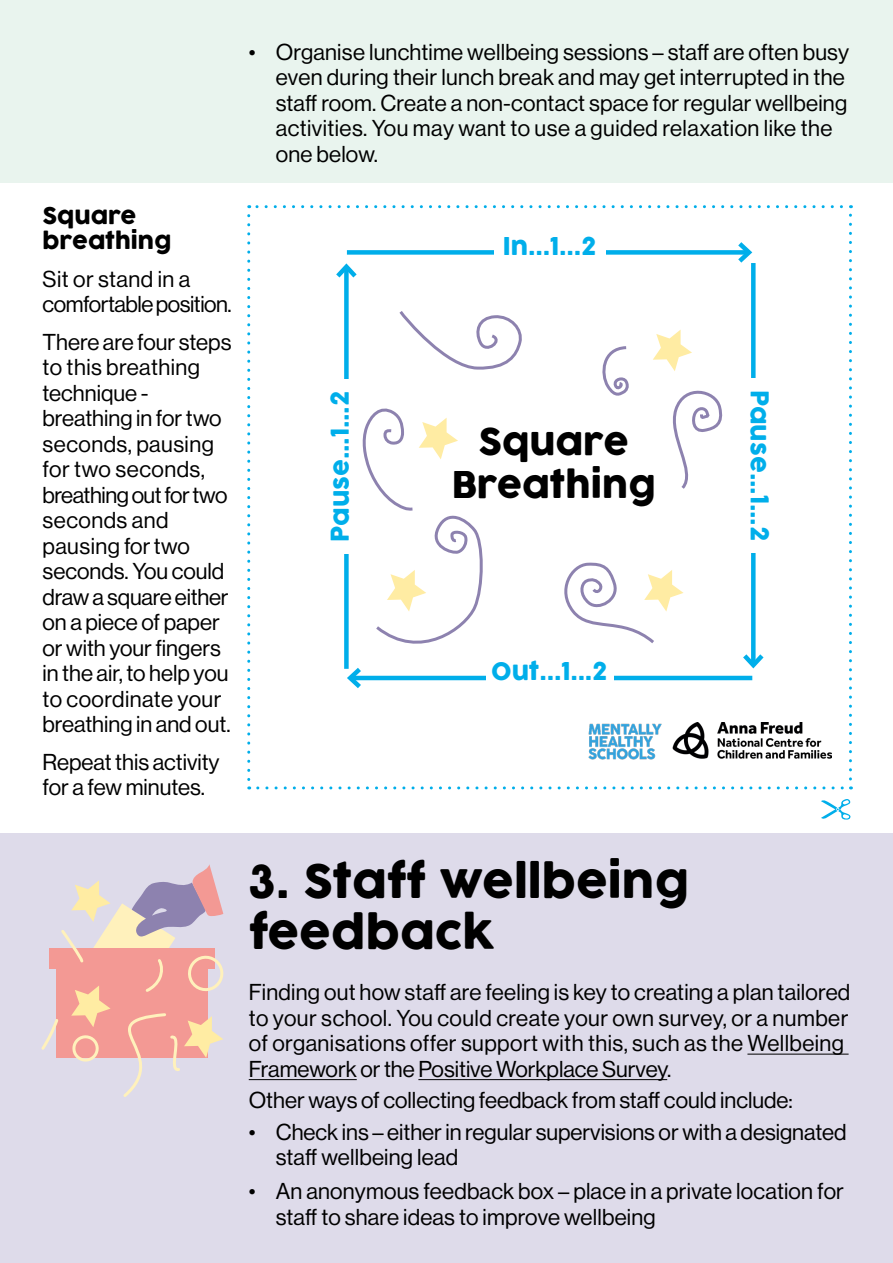
<style>
.page{position:relative;width:893px;height:1263px;background:#fff}
.page>*{position:absolute;margin:0;border:0;box-sizing:border-box;transform-origin:0 0}
.t1{font:45px/51px "Cocogoose";color:#000}
.t2{font:36px/43.2px "Cocogoose";color:#000;text-align:center}
.t3{font:24px "Cocogoose";color:#00aeea}
.t4{font:22.5px/25.5px "N Haas Grotesk DS Pro 55 Rg";letter-spacing:.01em;color:#000}
.t5{font:22.5px/25.5px "N Haas Grotesk DS Pro 55 Rg";letter-spacing:-.02em;color:#000}
.t6{font:22.5px/25.5px "Cocogoose";color:#000}
</style>
<div class="page">
<div style="left:0;top:833px;width:893px;height:430px;background:#dedbea"></div>
<div style="left:0;top:0;width:893px;height:183px;background:#e9f4ee"></div>
<hr style="left:747px;top:1054px;width:102px;height:1px;background:#000">
<hr style="left:249px;top:1079px;width:108px;height:1px;background:#000">
<hr style="left:418px;top:1079px;width:249px;height:1px;background:#000">
<svg style="left:247px;top:216px;width:3px;height:573px"></svg>
<svg style="left:258px;top:786px;width:593px;height:3px"></svg>
<svg style="left:849px;top:205px;width:3px;height:574px"></svg>
<svg style="left:249px;top:205px;width:592px;height:3px"></svg>
<img style="left:588px;top:722px;width:243px;height:38px">
<div style="left:347px;top:250px;width:402px;height:5px;background:#00aeea"></div>
<svg style="left:733px;top:242px;width:20px;height:21px"></svg>
<div style="left:494px;top:235px;width:112px;height:29px;background:#fff"></div>
<div style="left:751px;top:263px;width:5px;height:402px;background:#00aeea"></div>
<svg style="left:743px;top:649px;width:21px;height:20px"></svg>
<div style="left:742px;top:379px;width:29px;height:174px;background:#fff"></div>
<hr style="left:350px;top:676px;width:402px;height:4px;background:#00aeea">
<div style="left:486px;top:661px;width:127px;height:28px;background:#fff"></div>
<div style="left:344px;top:267px;width:5px;height:402px;background:#00aeea"></div>
<svg style="left:336px;top:263px;width:21px;height:19px"></svg>
<div style="left:329px;top:379px;width:29px;height:174px;background:#fff"></div>
<svg style="left:41px;top:864px;width:183px;height:233px"></svg>
<svg style="left:653px;top:330px;width:39px;height:41px"></svg>
<svg style="left:399px;top:311px;width:123px;height:59px"></svg>
<svg style="left:602px;top:346px;width:27px;height:50px"></svg>
<svg style="left:564px;top:562px;width:119px;height:81px"></svg>
<svg style="left:673px;top:390px;width:50px;height:99px"></svg>
<svg style="left:344px;top:408px;width:142px;height:281px"></svg>
<svg style="left:821px;top:799px;width:30px;height:21px"></svg>
<p class="t6" style="left:43px;top:204px;width:130px">Square breathing</p>
<p class="t5" style="left:43px;top:266px;width:191px">Sit or stand in a comfortable position.</p>
<p class="t4" style="left:43px;top:329px;width:190px">There are four steps to this breathing technique - breathing in for two seconds, pausing for two seconds, breathing out for two seconds and pausing for two seconds. You could draw a square either on a piece of paper or with your fingers in the air, to help you to coordinate your breathing in and out.</p>
<p class="t4" style="left:43px;top:749px;width:179px">Repeat this activity for a few minutes.</p>
<p class="t4" style="left:276px;top:39px;width:575px;text-indent:-27px">• Organise lunchtime wellbeing sessions – staff are often busy even during their lunch break and may get interrupted in the staff room. Create a non-contact space for regular wellbeing activities. You may want to use a guided relaxation like the one below.</p>
<p class="t3" style="left:323px;top:542px;width:152px;rotate:-90deg">Pause...1...2</p>
<p class="t3" style="left:502px;top:229px;width:96px">In...1...2</p>
<h2 class="t2" style="left:451px;top:421px;width:206px">Square<br>Breathing</h2>
<p class="t3" style="left:491px;top:655px;width:118px">Out...1...2</p>
<p class="t3" style="left:776px;top:390px;width:152px;rotate:90deg">Pause...1...2</p>
<h1 class="t1" style="left:249px;top:858px;width:442px">3. Staff wellbeing feedback</h1>
<p class="t4" style="left:249px;top:979px;width:603px">Finding out how staff are feeling is key to creating a plan tailored to your school. You could create your own survey, or a number of organisations offer support with this, such as the Wellbeing Framework or the Positive Workplace Survey.</p>
<p class="t4" style="left:249px;top:1087px;width:546px">Other ways of collecting feedback from staff could include:</p>
<p class="t4" style="left:276px;top:1119px;width:572px;text-indent:-27px">• Check ins – either in regular supervisions or with a designated staff wellbeing lead</p>
<p class="t4" style="left:276px;top:1178px;width:570px;text-indent:-27px">• An anonymous feedback box – place in a private location for staff to share ideas to improve wellbeing</p>
</div>
